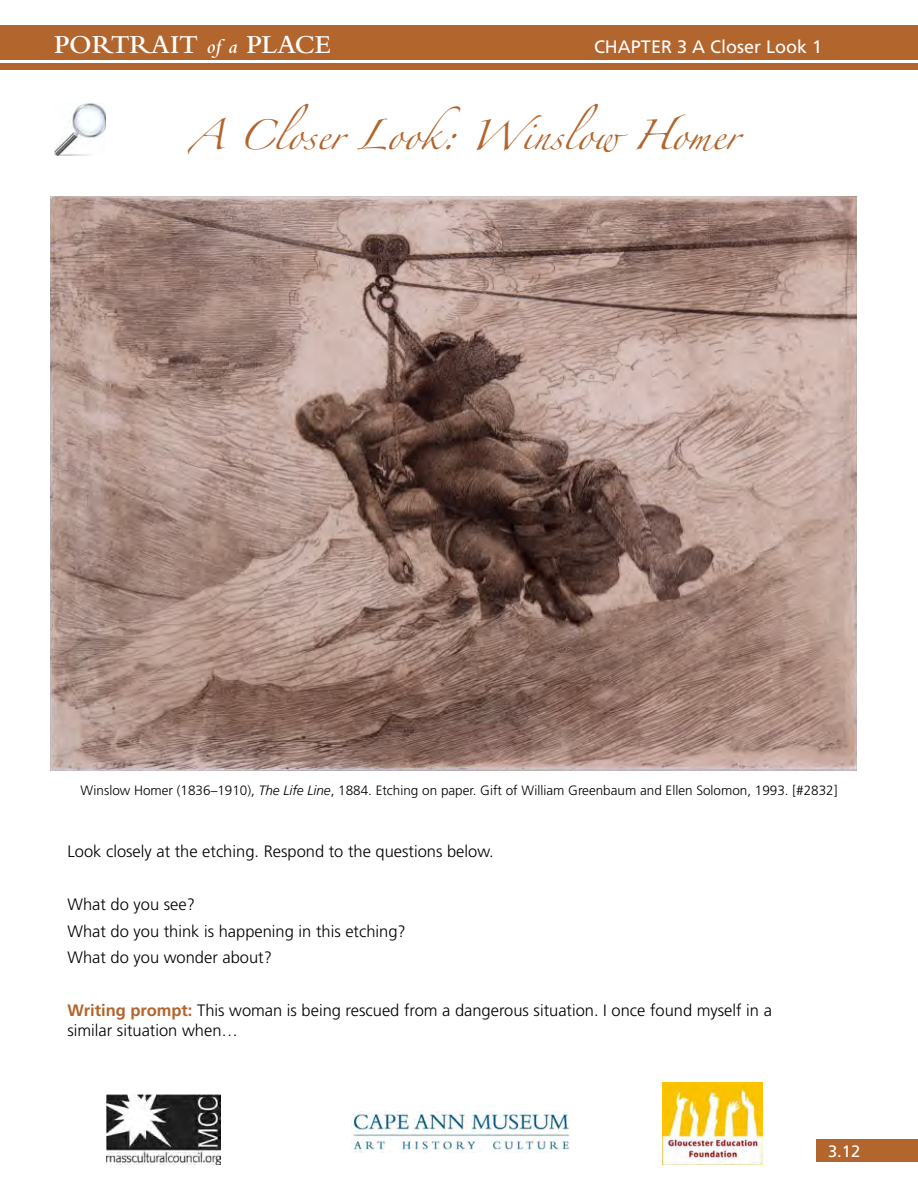
<style>
.page{position:relative;width:918px;height:1188px;background:#fff}
.page>*{position:absolute;margin:0;border:0;box-sizing:border-box;transform-origin:0 0}
.t1{font:27px "Zapfino";color:#b2652c}
.t2{font:600 27px "Bembo";color:#fff}
.t3{font:18px "Frutiger";color:#fff}
.t4{font:300 16.5px/19.8px "Frutiger";color:#000}
.t5{font:16.5px "Frutiger";color:#fff}
.t6{font:300 13.5px "Frutiger";color:#000}
.s1{font-style:italic;font-size:21px}
.s2{font-style:italic}
.s3{font-weight:700;color:#b2652c}
</style>
<div class="page">
<div style="left:816px;top:1140px;width:102px;height:22px;background:#b2652c"></div>
<div style="left:0;top:64px;width:918px;height:6px;background:#b2652c"></div>
<div style="left:0;top:26px;width:918px;height:34px;background:#b2652c"></div>
<img style="left:353px;top:1112px;width:216px;height:41px">
<img style="left:50px;top:196px;width:808px;height:575px">
<img style="left:107px;top:1095px;width:114px;height:69px">
<img style="left:662px;top:1082px;width:100px;height:82px">
<img style="left:54px;top:104px;width:51px;height:52px">
<p class="t2" style="left:54px;top:30px;width:278px">PORTRAIT <span class="s1">of a</span> PLACE</p>
<p class="t3" style="left:594px;top:36px;width:230px">CHAPTER 3 A Closer Look 1</p>
<p class="t1" style="left:189px;top:124px;width:551px">A Closer Look: Winslow Homer</p>
<p class="t6" style="left:81px;top:782px;width:758px">Winslow Homer (1836–1910), <span class="s2">The Life Line</span>, 1884. Etching on paper. Gift of William Greenbaum and Ellen Solomon, 1993. [#2832]</p>
<p class="t4" style="left:68px;top:842px;width:428px">Look closely at the etching. Respond to the questions below.</p>
<p class="t4" style="left:68px;top:895px;width:129px">What do you see?</p>
<p class="t4" style="left:68px;top:921px;width:340px">What do you think is happening in this etching?</p>
<p class="t4" style="left:68px;top:948px;width:206px">What do you wonder about?</p>
<p class="t4" style="left:68px;top:1001px;width:706px"><span class="s3">Writing prompt:</span> This woman is being rescued from a dangerous situation. I once found myself in a similar situation when…</p>
<p class="t5" style="left:828px;top:1142px;width:34px">3.12</p>
</div>
